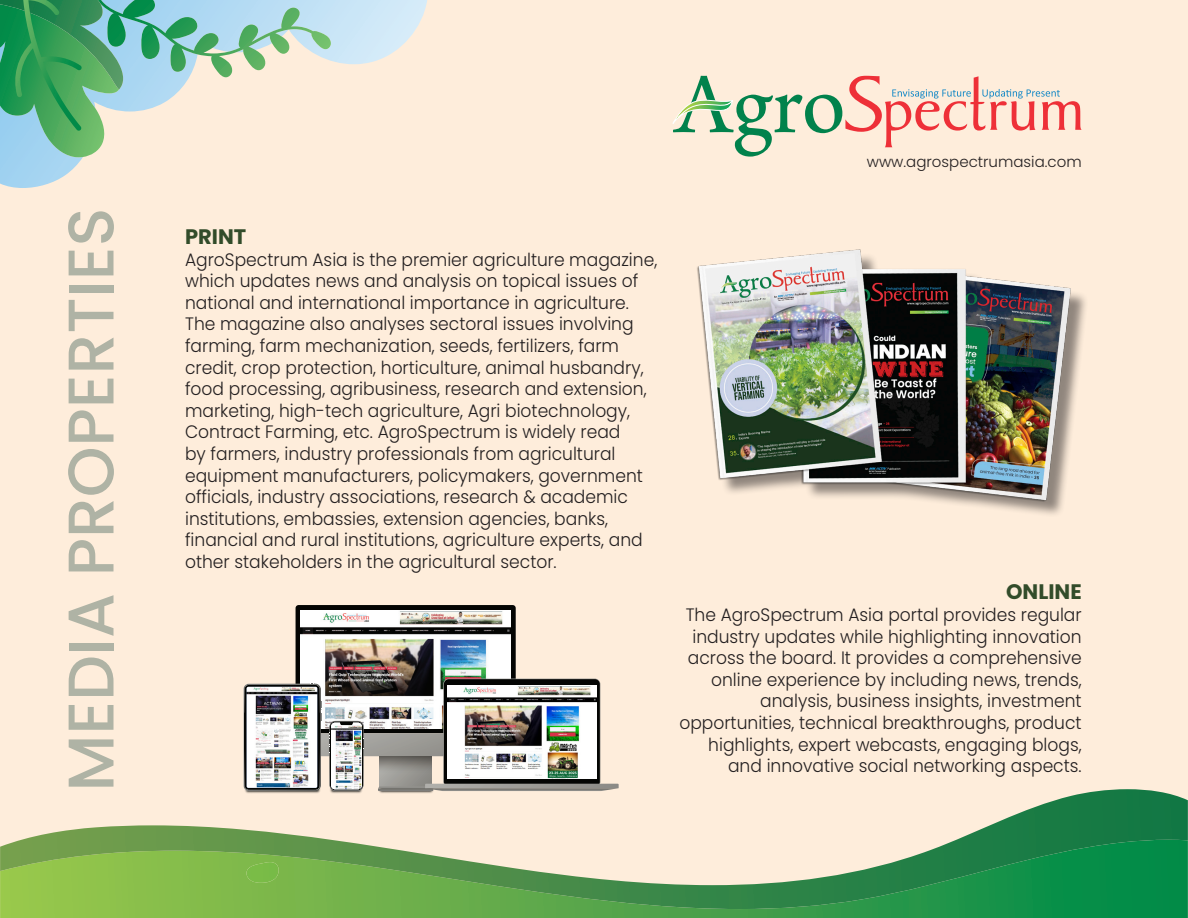
<style>
.page{position:relative;width:1188px;height:918px;background:#feeddb}
.page>*{position:absolute;margin:0;border:0;box-sizing:border-box;transform-origin:0 0}
.t1{font:500 64.5px "Poppins";color:#afb3a5}
.t2{font:700 21px "Poppins";color:#324c2a}
.t3{font:300 18px/21.6px "Poppins";color:#231f20;scale:.95 1}
.t4{font:300 15px "Poppins";color:#231f20}
</style>
<div class="page">
<svg style="left:0;top:0;width:427px;height:157px"></svg>
<svg style="left:672px;top:75px;width:410px;height:82px"></svg>
<svg style="left:0;top:909px;width:1188px;height:9px;background:#51a64a"></svg>
<svg style="left:0;top:789px;width:1188px;height:120px"></svg>
<svg style="left:246px;top:862px;width:34px;height:21px"></svg>
<img style="left:697px;top:249px;width:389px;height:262px">
<img style="left:383px;top:791px;width:71px;height:6px">
<img style="left:340px;top:791px;width:43px;height:6px">
<img style="left:224px;top:789px;width:116px;height:8px">
<img style="left:243px;top:605px;width:376px;height:186px">
<img style="left:448px;top:685px;width:148px;height:93px">
<p class="t1" style="left:54px;top:791px;width:585px;rotate:-90deg">MEDIA PROPERTIES</p>
<p class="t4" style="left:867px;top:153px;width:216px">www.agrospectrumasia.com</p>
<p class="t2" style="left:185px;top:225px;width:63px">PRINT</p>
<p class="t3" style="left:185px;top:249px;width:499px">AgroSpectrum Asia is the premier agriculture magazine, which updates news and analysis on topical issues of national and international importance in agriculture.<br>The magazine also analyses sectoral issues involving farming, farm mechanization, seeds, fertilizers, farm credit, crop protection, horticulture, animal husbandry, food processing, agribusiness, research and extension, marketing, high-tech agriculture, Agri biotechnology, Contract Farming, etc. AgroSpectrum is widely read<br>by farmers, industry professionals from agricultural equipment manufacturers, policymakers, government officials, industry associations, research &amp; academic institutions, embassies, extension agencies, banks, financial and rural institutions, agriculture experts, and other stakeholders in the agricultural sector.</p>
<p class="t2" style="left:1006px;top:580px;width:77px">ONLINE</p>
<p class="t3" style="left:679px;top:604px;width:425px;text-align:right">The AgroSpectrum Asia portal provides regular industry updates while highlighting innovation across the board. It provides a comprehensive online experience by including news, trends, analysis, business insights, investment opportunities, technical breakthroughs, product highlights, expert webcasts, engaging blogs,</p>
<p class="t3" style="left:728px;top:755px;width:374px">and innovative social networking aspects.</p>
</div>
